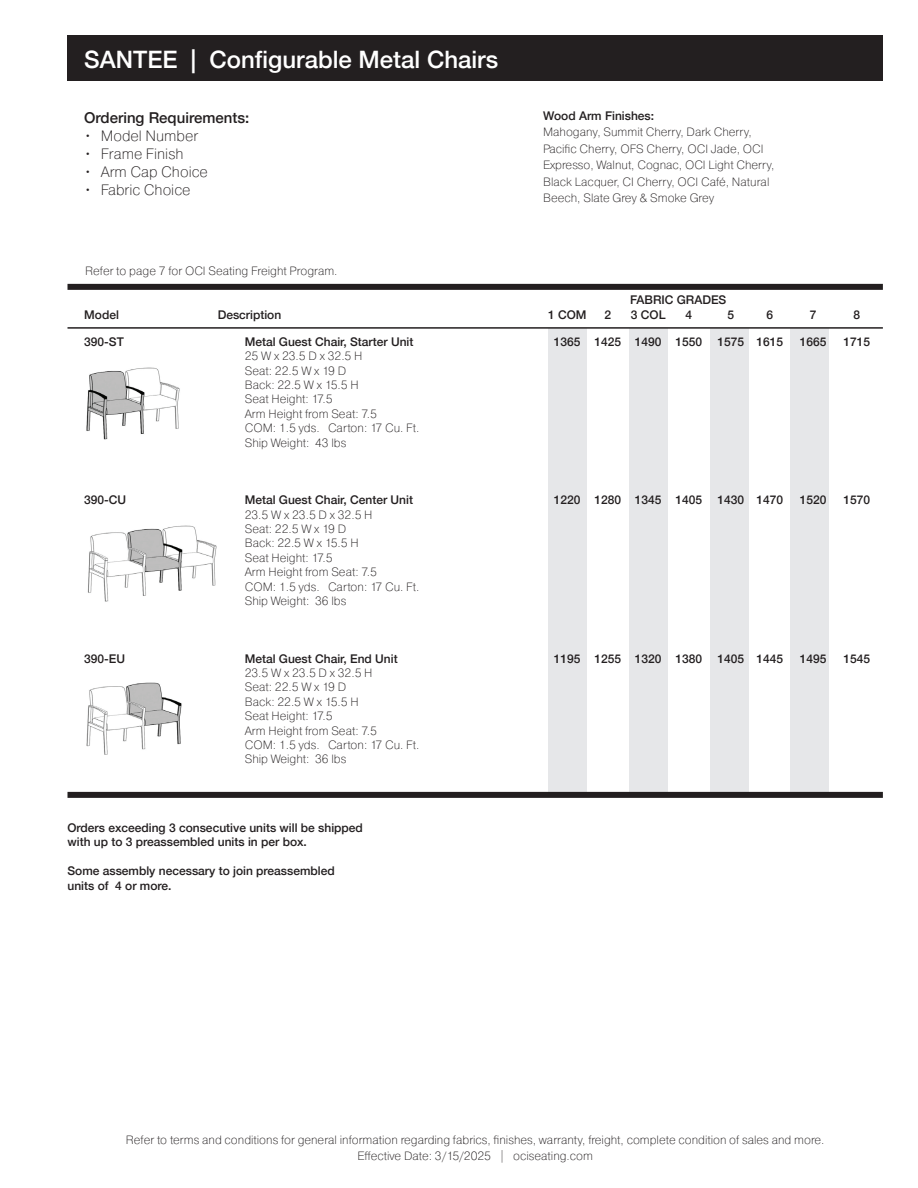
<style>
.page{position:relative;width:918px;height:1188px;background:#fff}
.page>*{position:absolute;margin:0;border:0;box-sizing:border-box;transform-origin:0 0}
.t1{font:500 24px "Helvetica Neue";color:#fff}
.t2{font:200 15px "Pragmatica";color:#231f20}
.t3{font:500 15px "Helvetica Neue";color:#231f20}
.t4{font:200 12px/14.4px "Pragmatica";color:#231f20}
.t5{font:500 12px/14.4px "Helvetica Neue";color:#231f20}
</style>
<div class="page">
<img style="left:87px;top:525px;width:130px;height:77px">
<img style="left:86px;top:682px;width:96px;height:73px">
<img style="left:86px;top:367px;width:94px;height:73px">
<div style="left:68px;top:35px;width:815px;height:46px;background:#231f20"></div>
<div style="left:68px;top:284px;width:815px;height:6px;background:#231f20"></div>
<div style="left:548px;top:328px;width:38px;height:467px;background:#e6e7e9"></div>
<div style="left:629px;top:328px;width:38px;height:467px;background:#e6e7e9"></div>
<div style="left:710px;top:328px;width:38px;height:467px;background:#e6e7e9"></div>
<div style="left:791px;top:328px;width:38px;height:467px;background:#e6e7e9"></div>
<div style="left:68px;top:792px;width:815px;height:6px;background:#231f20"></div>
<hr style="left:68px;top:327px;width:815px;height:2px;background:#231f20">
<h1 class="t1" style="left:84px;top:40px;width:415px">SANTEE | Configurable Metal Chairs</h1>
<p class="t3" style="left:84px;top:105px;width:167px">Ordering Requirements:</p>
<p class="t2" style="left:84px;top:126px;width:116px">• Model Number</p>
<p class="t2" style="left:84px;top:144px;width:101px">• Frame Finish</p>
<p class="t2" style="left:84px;top:162px;width:125px">• Arm Cap Choice</p>
<p class="t2" style="left:84px;top:180px;width:108px">• Fabric Choice</p>
<p class="t4" style="left:85px;top:263px;width:254px">Refer to page 7 for OCI Seating Freight Program.</p>
<p class="t5" style="left:543px;top:107px;width:113px">Wood Arm Finishes:</p>
<p class="t4" style="left:543px;top:123px;width:233px;line-height:16.5px">Mahogany, Summit Cherry, Dark Cherry, Pacific Cherry, OFS Cherry, OCI Jade, OCI Expresso, Walnut, Cognac, OCI Light Cherry, Black Lacquer, CI Cherry, OCI Café, Natural Beech, Slate Grey &amp; Smoke Grey</p>
<p class="t5" style="left:630px;top:292px;width:98px">FABRIC GRADES</p>
<p class="t5" style="left:84px;top:306px;width:36px">Model</p>
<p class="t5" style="left:218px;top:306px;width:65px">Description</p>
<p class="t5" style="left:548px;top:306px;width:40px">1 COM</p>
<p class="t5" style="left:604px;top:306px;width:8px">2</p>
<p class="t5" style="left:631px;top:306px;width:36px">3 COL</p>
<p class="t5" style="left:685px;top:306px;width:8px">4</p>
<p class="t5" style="left:727px;top:306px;width:8px">5</p>
<p class="t5" style="left:766px;top:306px;width:8px">6</p>
<p class="t5" style="left:810px;top:306px;width:8px">7</p>
<p class="t5" style="left:853px;top:306px;width:8px">8</p>
<p class="t5" style="left:84px;top:333px;width:41px">390-ST</p>
<p class="t5" style="left:245px;top:333px;width:170px">Metal Guest Chair, Starter Unit</p>
<p class="t5" style="left:554px;top:333px;width:150px">1365 1425 1490 1550</p>
<p class="t5" style="left:717px;top:333px;width:67px">1575 1615</p>
<p class="t5" style="left:800px;top:333px;width:28px">1665</p>
<p class="t5" style="left:843px;top:333px;width:28px">1715</p>
<p class="t4" style="left:245px;top:349px;width:176px">25 W x 23.5 D x 32.5 H<br>Seat: 22.5 W x 19 D<br>Back: 22.5 W x 15.5 H<br>Seat Height: 17.5<br>Arm Height from Seat: 7.5<br>COM: 1.5 yds. Carton: 17 Cu. Ft.<br>Ship Weight: 43 lbs</p>
<p class="t5" style="left:84px;top:492px;width:44px">390-CU</p>
<p class="t5" style="left:245px;top:492px;width:170px">Metal Guest Chair, Center Unit</p>
<p class="t5" style="left:554px;top:492px;width:150px">1220 1280 1345 1405</p>
<p class="t5" style="left:717px;top:492px;width:67px">1430 1470</p>
<p class="t5" style="left:800px;top:492px;width:28px">1520</p>
<p class="t5" style="left:843px;top:492px;width:28px">1570</p>
<p class="t4" style="left:245px;top:507px;width:176px">23.5 W x 23.5 D x 32.5 H<br>Seat: 22.5 W x 19 D<br>Back: 22.5 W x 15.5 H<br>Seat Height: 17.5<br>Arm Height from Seat: 7.5<br>COM: 1.5 yds. Carton: 17 Cu. Ft.<br>Ship Weight: 36 lbs</p>
<p class="t5" style="left:84px;top:650px;width:42px">390-EU</p>
<p class="t5" style="left:245px;top:650px;width:154px">Metal Guest Chair, End Unit</p>
<p class="t5" style="left:554px;top:650px;width:150px">1195 1255 1320 1380</p>
<p class="t5" style="left:717px;top:650px;width:67px">1405 1445</p>
<p class="t5" style="left:800px;top:650px;width:28px">1495</p>
<p class="t5" style="left:843px;top:650px;width:28px">1545</p>
<p class="t4" style="left:245px;top:665px;width:176px">23.5 W x 23.5 D x 32.5 H<br>Seat: 22.5 W x 19 D<br>Back: 22.5 W x 15.5 H<br>Seat Height: 17.5<br>Arm Height from Seat: 7.5<br>COM: 1.5 yds. Carton: 17 Cu. Ft.<br>Ship Weight: 36 lbs</p>
<p class="t5" style="left:68px;top:820px;width:297px">Orders exceeding 3 consecutive units will be shipped with up to 3 preassembled units in per box.</p>
<p class="t5" style="left:68px;top:863px;width:269px">Some assembly necessary to join preassembled units of 4 or more.</p>
<p class="t4" style="left:126px;top:1131px;width:700px;line-height:16.5px;text-align:center">Refer to terms and conditions for general information regarding fabrics, finishes, warranty, freight, complete condition of sales and more.<br>Effective Date: 3/15/2025 | ociseating.com</p>
</div>
